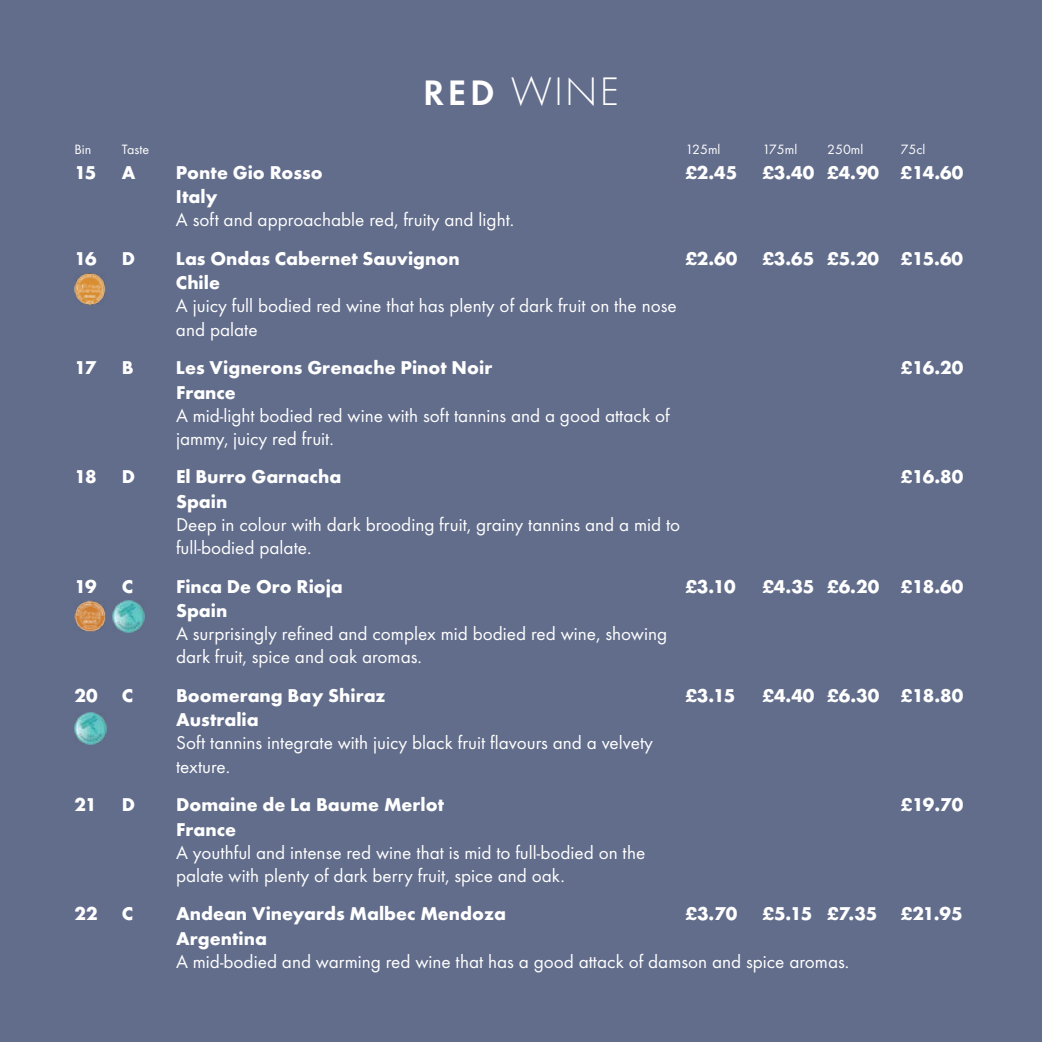
<style>
.page{position:relative;width:1042px;height:1042px;background:#626d8b}
.page>*{position:absolute;margin:0;border:0;box-sizing:border-box;transform-origin:0 0}
.t1{font:300 36.75px "Futura";color:#fff}
.t2{font:19.25px/23.1px "Futura T";color:#fff}
.t3{font:700 19.25px "Futura T";color:#fff}
.t4{font:14px "Futura T";color:#fff}
.s1{font-family:"Futura T";font-weight:600}
</style>
<div class="page">
<img style="left:74px;top:273px;width:32px;height:32px">
<img style="left:74px;top:600px;width:32px;height:32px">
<img style="left:112px;top:600px;width:32px;height:32px">
<img style="left:74px;top:712px;width:33px;height:32px">
<h1 class="t1" style="left:423px;top:68px;width:197px"><span class="s1">RED</span> WINE</h1>
<p class="t4" style="left:74px;top:141px;width:18px">Bin</p>
<p class="t4" style="left:122px;top:141px;width:29px">Taste</p>
<p class="t4" style="left:685px;top:141px;width:37px">125ml</p>
<p class="t4" style="left:762px;top:141px;width:36px">175ml</p>
<p class="t4" style="left:827px;top:141px;width:38px">250ml</p>
<p class="t4" style="left:900px;top:141px;width:26px">75cl</p>
<p class="t3" style="left:74px;top:161px;width:24px">15</p>
<p class="t3" style="left:122px;top:161px;width:15px">A</p>
<p class="t3" style="left:176px;top:161px;width:148px">Ponte Gio Rosso</p>
<p class="t3" style="left:685px;top:161px;width:54px">£2.45</p>
<p class="t3" style="left:762px;top:161px;width:202px">£3.40 £4.90 £14.60</p>
<p class="t3" style="left:176px;top:185px;width:43px">Italy</p>
<p class="t2" style="left:176px;top:208px;width:340px">A soft and approachable red, fruity and light.</p>
<p class="t3" style="left:74px;top:247px;width:24px">16</p>
<p class="t3" style="left:122px;top:247px;width:15px">D</p>
<p class="t3" style="left:176px;top:247px;width:285px">Las Ondas Cabernet Sauvignon</p>
<p class="t3" style="left:685px;top:247px;width:54px">£2.60</p>
<p class="t3" style="left:762px;top:247px;width:202px">£3.65 £5.20 £15.60</p>
<p class="t3" style="left:176px;top:272px;width:46px">Chile</p>
<p class="t2" style="left:176px;top:294px;width:502px">A juicy full bodied red wine that has plenty of dark fruit on the nose and palate</p>
<p class="t3" style="left:74px;top:356px;width:23px">17</p>
<p class="t3" style="left:122px;top:356px;width:13px">B</p>
<p class="t3" style="left:176px;top:356px;width:318px">Les Vignerons Grenache Pinot Noir</p>
<p class="t3" style="left:900px;top:356px;width:64px">£16.20</p>
<p class="t3" style="left:176px;top:381px;width:61px">France</p>
<p class="t2" style="left:176px;top:404px;width:495px">A mid-light bodied red wine with soft tannins and a good attack of jammy, juicy red fruit.</p>
<p class="t3" style="left:74px;top:465px;width:24px">18</p>
<p class="t3" style="left:122px;top:465px;width:15px">D</p>
<p class="t3" style="left:176px;top:465px;width:167px">El Burro Garnacha</p>
<p class="t3" style="left:900px;top:465px;width:64px">£16.80</p>
<p class="t3" style="left:176px;top:490px;width:53px">Spain</p>
<p class="t2" style="left:176px;top:513px;width:506px">Deep in colour with dark brooding fruit, grainy tannins and a mid to full-bodied palate.</p>
<p class="t3" style="left:74px;top:575px;width:24px">19</p>
<p class="t3" style="left:122px;top:575px;width:13px">C</p>
<p class="t3" style="left:176px;top:575px;width:168px">Finca De Oro Rioja</p>
<p class="t3" style="left:685px;top:575px;width:52px">£3.10</p>
<p class="t3" style="left:762px;top:575px;width:202px">£4.35 £6.20 £18.60</p>
<p class="t3" style="left:176px;top:599px;width:53px">Spain</p>
<p class="t2" style="left:176px;top:622px;width:492px">A surprisingly refined and complex mid bodied red wine, showing dark fruit, spice and oak aromas.</p>
<p class="t3" style="left:75px;top:684px;width:25px">20</p>
<p class="t3" style="left:122px;top:684px;width:13px">C</p>
<p class="t3" style="left:176px;top:684px;width:211px">Boomerang Bay Shiraz</p>
<p class="t3" style="left:685px;top:684px;width:51px">£3.15</p>
<p class="t3" style="left:762px;top:684px;width:202px">£4.40 £6.30 £18.80</p>
<p class="t3" style="left:176px;top:708px;width:84px">Australia</p>
<p class="t2" style="left:176px;top:731px;width:478px">Soft tannins integrate with juicy black fruit flavours and a velvety texture.</p>
<p class="t3" style="left:75px;top:793px;width:24px">21</p>
<p class="t3" style="left:122px;top:793px;width:15px">D</p>
<p class="t3" style="left:176px;top:793px;width:269px">Domaine de La Baume Merlot</p>
<p class="t3" style="left:901px;top:793px;width:64px">£19.70</p>
<p class="t3" style="left:176px;top:818px;width:61px">France</p>
<p class="t2" style="left:176px;top:840px;width:471px">A youthful and intense red wine that is mid to full-bodied on the palate with plenty of dark berry fruit, spice and oak.</p>
<p class="t3" style="left:75px;top:902px;width:25px">22</p>
<p class="t3" style="left:122px;top:902px;width:13px">C</p>
<p class="t3" style="left:176px;top:902px;width:331px">Andean Vineyards Malbec Mendoza</p>
<p class="t3" style="left:685px;top:902px;width:54px">£3.70</p>
<p class="t3" style="left:762px;top:902px;width:202px">£5.15 £7.35 £21.95</p>
<p class="t3" style="left:176px;top:927px;width:92px">Argentina</p>
<p class="t2" style="left:176px;top:950px;width:674px">A mid-bodied and warming red wine that has a good attack of damson and spice aromas.</p>
</div>
